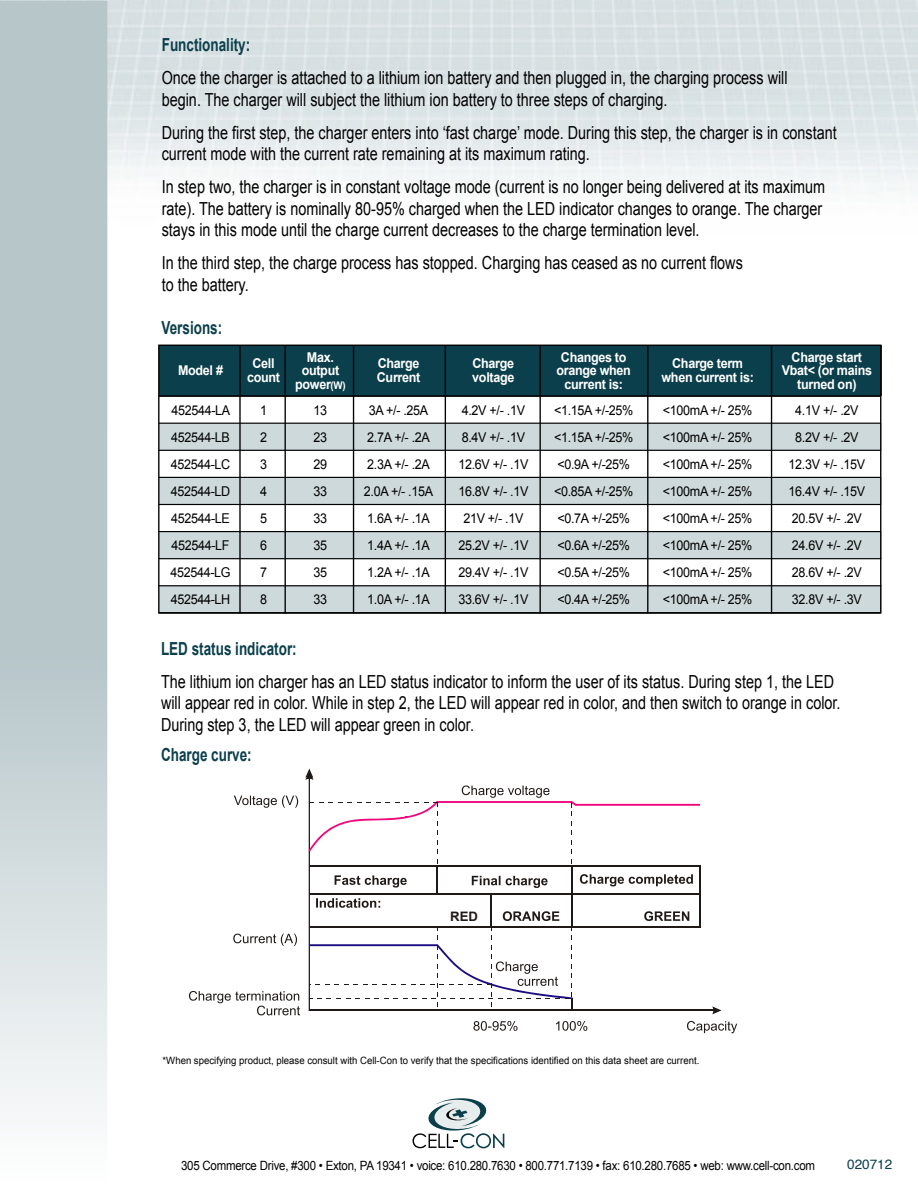
<style>
.page{position:relative;width:918px;height:1188px;background:#fff}
.page>*{position:absolute;margin:0;border:0;box-sizing:border-box;transform-origin:0 0}
.t1{font:18px/21.6px "Arial";color:#000;scale:.8 1}
.t2{font:700 18px "Arial";color:#0b3f4b;scale:.75 1}
.t3{font:13.5px/27px "Arial";letter-spacing:-.025em;color:#000;text-align:justify;scale:.93 1}
.t4{font:700 13.5px/13.5px "Arial";letter-spacing:-.025em;color:#fff;text-align:center;scale:.93 1}
.t5{font:13.5px "Helvetica";color:#0b3f4b}
.t6{font:700 13.05px "Arial";color:#1f1a17}
.t7{font:12.75px "Arial";letter-spacing:-.02em;color:#000;scale:.9 1}
.t8{font:10.05px "Arial";color:#000;scale:.95 1}
.s1{font-size:10.5px}
</style>
<div class="page">
<svg style="left:0;top:1px;width:107px;height:1110px;background:#c2cfd2"></svg>
<svg style="left:413px;top:1098px;width:91px;height:50px"></svg>
<div style="left:159px;top:477px;width:722px;height:27px;background:#ced9db"></div>
<div style="left:159px;top:423px;width:722px;height:27px;background:#ced9db"></div>
<div style="left:159px;top:532px;width:722px;height:27px;background:#ced9db"></div>
<div style="left:159px;top:586px;width:722px;height:27px;background:#ced9db"></div>
<div style="left:159px;top:345px;width:722px;height:51px;background:#0b3f4b"></div>
<hr style="left:285px;top:345px;width:1px;height:269px;background:#000">
<hr style="left:239px;top:345px;width:2px;height:269px;background:#000">
<hr style="left:353px;top:345px;width:1px;height:269px;background:#000">
<hr style="left:445px;top:345px;width:1px;height:269px;background:#000">
<hr style="left:771px;top:345px;width:1px;height:269px;background:#000">
<hr style="left:647px;top:345px;width:1px;height:269px;background:#000">
<hr style="left:159px;top:423px;width:721px;height:1px;background:#000">
<hr style="left:159px;top:450px;width:721px;height:1px;background:#000">
<hr style="left:159px;top:477px;width:721px;height:1px;background:#000">
<hr style="left:159px;top:504px;width:721px;height:1px;background:#000">
<hr style="left:159px;top:531px;width:721px;height:1px;background:#000">
<hr style="left:159px;top:395px;width:721px;height:2px;background:#000">
<hr style="left:159px;top:558px;width:722px;height:1px;background:#000">
<hr style="left:159px;top:585px;width:722px;height:1px;background:#000">
<hr style="left:159px;top:612px;width:722px;height:2px;background:#000">
<hr style="left:539px;top:345px;width:2px;height:268px;background:#000">
<svg style="left:712px;top:1006px;width:10px;height:8px"></svg>
<svg style="left:687px;top:1021px;width:50px;height:12px"></svg>
<svg style="left:556px;top:1021px;width:31px;height:10px"></svg>
<svg style="left:473px;top:1021px;width:44px;height:10px"></svg>
<hr style="left:309px;top:865px;width:392px;height:2px;background:#1f1a17">
<hr style="left:309px;top:926px;width:392px;height:2px;background:#1f1a17">
<hr style="left:699px;top:866px;width:2px;height:61px;background:#1f1a17">
<hr style="left:572px;top:1009px;width:141px;height:2px;background:#1f1a17">
<svg style="left:189px;top:769px;width:511px;height:246px"></svg>
<p class="t2" style="left:162px;top:34px;width:120px">Functionality:</p>
<p class="t1" style="left:162px;top:67px;width:784px">Once the charger is attached to a lithium ion battery and then plugged in, the charging process will begin. The charger will subject the lithium ion battery to three steps of charging.</p>
<p class="t1" style="left:162px;top:121px;width:845px">During the first step, the charger enters into ‘fast charge’ mode. During this step, the charger is in constant current mode with the current rate remaining at its maximum rating.</p>
<p class="t1" style="left:162px;top:176px;width:831px">In step two, the charger is in constant voltage mode (current is no longer being delivered at its maximum rate). The battery is nominally 80-95% charged when the LED indicator changes to orange. The charger stays in this mode until the charge current decreases to the charge termination level.</p>
<p class="t1" style="left:162px;top:252px;width:728px">In the third step, the charge process has stopped. Charging has ceased as no current flows to the battery.</p>
<p class="t2" style="left:161px;top:317px;width:83px">Versions:</p>
<p class="t4" style="left:295px;top:350px;width:56px">Max. output power<span class="s1">(W)</span></p>
<p class="t4" style="left:377px;top:357px;width:48px;text-align:left">Charge<br>Current</p>
<p class="t4" style="left:557px;top:350px;width:81px">Changes to orange when current is:</p>
<p class="t4" style="left:782px;top:350px;width:99px">Charge start<br>Vbat&lt; (or mains turned on)</p>
<p class="t4" style="left:247px;top:357px;width:37px">Cell count</p>
<p class="t4" style="left:472px;top:357px;width:47px;text-align:left">Charge voltage</p>
<p class="t3" style="left:458px;top:397px;width:77px;text-align:center">4.2V +/- .1V<br>8.4V +/- .1V<br>12.6V +/- .1V<br>16.8V +/- .1V<br>21V +/- .1V<br>25.2V +/- .1V<br>29.4V +/- .1V<br>33.6V +/- .1V</p>
<p class="t4" style="left:661px;top:357px;width:101px">Charge term when current is:</p>
<p class="t3" style="left:663px;top:397px;width:98px">&lt;100mA +/- 25% &lt;100mA +/- 25% &lt;100mA +/- 25% &lt;100mA +/- 25% &lt;100mA +/- 25% &lt;100mA +/- 25% &lt;100mA +/- 25% &lt;100mA +/- 25%</p>
<p class="t4" style="left:178px;top:364px;width:50px">Model #</p>
<p class="t3" style="left:170px;top:397px;width:66px">452544-LA 452544-LB 452544-LC 452544-LD 452544-LE 452544-LF 452544-LG 452544-LH</p>
<p class="t3" style="left:314px;top:397px;width:16px">13<br>23<br>29<br>33<br>33<br>35<br>35<br>33</p>
<p class="t3" style="left:364px;top:397px;width:76px;text-align:center">3A +/- .25A<br>2.7A +/- .2A<br>2.3A +/- .2A<br>2.0A +/- .15A<br>1.6A +/- .1A<br>1.4A +/- .1A<br>1.2A +/- .1A<br>1.0A +/- .1A</p>
<p class="t3" style="left:554px;top:397px;width:87px;text-align:left">&lt;1.15A +/-25% &lt;1.15A +/-25% &lt;0.9A +/-25% &lt;0.85A +/-25% &lt;0.7A +/-25% &lt;0.6A +/-25% &lt;0.5A +/-25% &lt;0.4A +/-25%</p>
<p class="t3" style="left:789px;top:397px;width:84px;text-align:center">4.1V +/- .2V<br>8.2V +/- .2V<br>12.3V +/- .15V<br>16.4V +/- .15V<br>20.5V +/- .2V<br>24.6V +/- .2V<br>28.6V +/- .2V<br>32.8V +/- .3V</p>
<p class="t3" style="left:260px;top:397px;width:9px">1<br>2<br>3<br>4<br>5<br>6<br>7<br>8</p>
<p class="t2" style="left:161px;top:638px;width:183px">LED status indicator:</p>
<p class="t1" style="left:161px;top:671px;width:851px">The lithium ion charger has an LED status indicator to inform the user of its status. During step 1, the LED will appear red in color. While in step 2, the LED will appear red in color, and then switch to orange in color.<br>During step 3, the LED will appear green in color.</p>
<p class="t2" style="left:161px;top:745px;width:123px">Charge curve:</p>
<p class="t6" style="left:450px;top:909px;width:29px">RED</p>
<p class="t8" style="left:163px;top:1055px;width:567px">*When specifying product, please consult with Cell-Con to verify that the specifications identified on this data sheet are current.</p>
<p class="t7" style="left:181px;top:1158px;width:706px">305 Commerce Drive, #300 • Exton, PA 19341 • voice: 610.280.7630 • 800.771.7139 • fax: 610.280.7685 • web: www.cell-con.com</p>
<p class="t5" style="left:847px;top:1154px;width:47px">020712</p>
</div>
